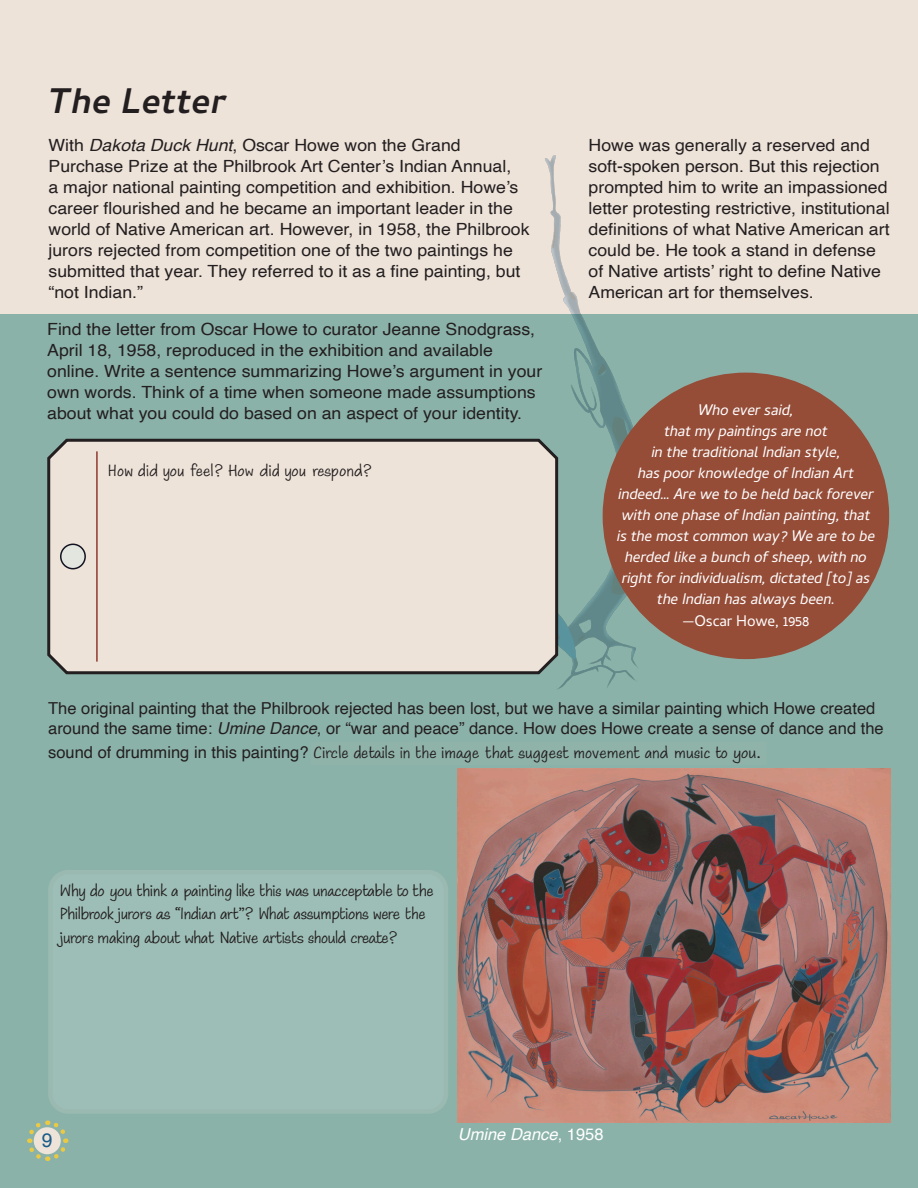
<style>
.page{position:relative;width:918px;height:1188px;background:#fff}
.page>*{position:absolute;margin:0;border:0;box-sizing:border-box;transform-origin:0 0}
.t1{font:italic 700 45px "Cambay Devanagari";color:#231f20}
.t2{font:italic 19.5px/21px "Cambay Devanagari";letter-spacing:-.01em;color:#fff;text-align:center}
.t3{font:19.5px "Maku";letter-spacing:-.02em;color:#231f20}
.t4{font:19.5px "Maku";color:#231f20}
.t5{font:19.5px "Cambay Devanagari";letter-spacing:-.01em;color:#fff}
.t6{font:19.5px "Helvetica";color:#195c89}
.t7{font:16.8px/21.1px "Helvetica";color:#231f20;scale:1.05 1}
.t8{font:16.5px/19.8px "Helvetica";color:#231f20}
.t9{font:italic 16.5px "Helvetica";color:#fff}
.s1{font-style:italic}
.s2{font-family:"Helvetica";font-size:16.5px}
.s3{font-style:normal}
</style>
<div class="page">
<div style="left:0;top:0;width:918px;height:1187px;background:#eee3d9"></div>
<div style="left:0;top:314px;width:918px;height:874px;background:#8bb2a9"></div>
<img style="left:545px;top:155px;width:345px;height:534px">
<div style="left:50px;top:872px;width:396px;height:240px;background:#9dbeb6;border-radius:18px"></div>
<div style="left:48px;top:870px;width:400px;height:244px;border:4px solid #eee3d9;border-radius:18px"></div>
<div style="left:47px;top:436px;width:513px;height:240px;background:#eee3d9"></div>
<div style="left:603px;top:373px;width:286px;height:286px;background:#954d38;border-radius:50%"></div>
<div style="left:312px;top:742px;width:454px;height:23px;background:#8fb2a9"></div>
<svg style="left:27px;top:1120px;width:42px;height:41px"></svg>
<img style="left:458px;top:769px;width:433px;height:353px">
<hr style="left:96px;top:451px;width:2px;height:211px;background:#8f392d">
<div style="left:61px;top:544px;width:24px;height:25px;background:#e3e5df;border-radius:50%"></div>
<div style="left:60px;top:544px;width:26px;height:25px;border:2px solid #131323;border-radius:50%"></div>
<p class="t1" style="left:49px;top:72px;width:179px">The Letter</p>
<p class="t7" style="left:49px;top:135px;width:394px">With <span class="s1">Dakota Duck Hunt</span>, Oscar Howe won the Grand</p>
<p class="t7" style="left:49px;top:156px;width:460px">Purchase Prize at the Philbrook Art Center’s Indian Annual,<br>a major national painting competition and exhibition. Howe’s career flourished and he became an important leader in the world of Native American art. However, in 1958, the Philbrook jurors rejected from competition one of the two paintings he submitted that year. They referred to it as a fine painting, but “not Indian.”</p>
<p class="t7" style="left:47px;top:319px;width:466px">Find the letter from Oscar Howe to curator Jeanne Snodgrass,<br>April 18, 1958, reproduced in the exhibition and available</p>
<p class="t7" style="left:47px;top:361px;width:473px">online. Write a sentence summarizing Howe’s argument in your own words. Think of a time when someone made assumptions about what you could do based on an aspect of your identity.</p>
<p class="t4" style="left:108px;top:458px;width:266px">How did you feel? How did you respond?</p>
<p class="t7" style="left:589px;top:135px;width:288px">Howe was generally a reserved and soft-spoken person. But this rejection prompted him to write an impassioned letter protesting restrictive, institutional definitions of what Native American art could be. He took a stand in defense of Native artists’ right to define Native American art for themselves.</p>
<p class="t2" style="left:698px;top:402px;width:97px">Who ever said,</p>
<p class="t2" style="left:664px;top:423px;width:165px">that my paintings are not</p>
<p class="t2" style="left:651px;top:444px;width:191px">in the traditional Indian style,</p>
<p class="t2" style="left:638px;top:465px;width:218px">has poor knowledge of Indian Art</p>
<p class="t2" style="left:617px;top:486px;width:260px">indeed… Are we to be held back forever with one phase of Indian painting, that is the most common way? We are to be herded like a bunch of sheep, with no right for individualism, dictated [to] as</p>
<p class="t2" style="left:657px;top:591px;width:179px">the Indian has always been.</p>
<p class="t5" style="left:682px;top:611px;width:128px">—Oscar Howe, 1958</p>
<p class="t8" style="left:48px;top:699px;width:837px">The original painting that the Philbrook rejected has been lost, but we have a similar painting which Howe created around the same time: <span class="s1">Umine Dance</span>, or “war and peace” dance. How does Howe create a sense of dance and the</p>
<p class="t4" style="left:48px;top:739px;width:715px"><span class="s2">sound of drumming in this painting?</span> Circle details in the image that suggest movement and music to you.</p>
<p class="t3" style="left:60px;top:878px;width:375px">Why do you think a painting like this was unacceptable to the</p>
<p class="t3" style="left:60px;top:901px;width:367px">Philbrook jurors as “Indian art”? What assumptions were the</p>
<p class="t3" style="left:60px;top:924px;width:340px">jurors making about what Native artists should create?</p>
<p class="t6" style="left:42px;top:1125px;width:12px">9</p>
<p class="t9" style="left:458px;top:1122px;width:147px">Umine Dance<span class="s3">, 1958</span></p>
</div>
